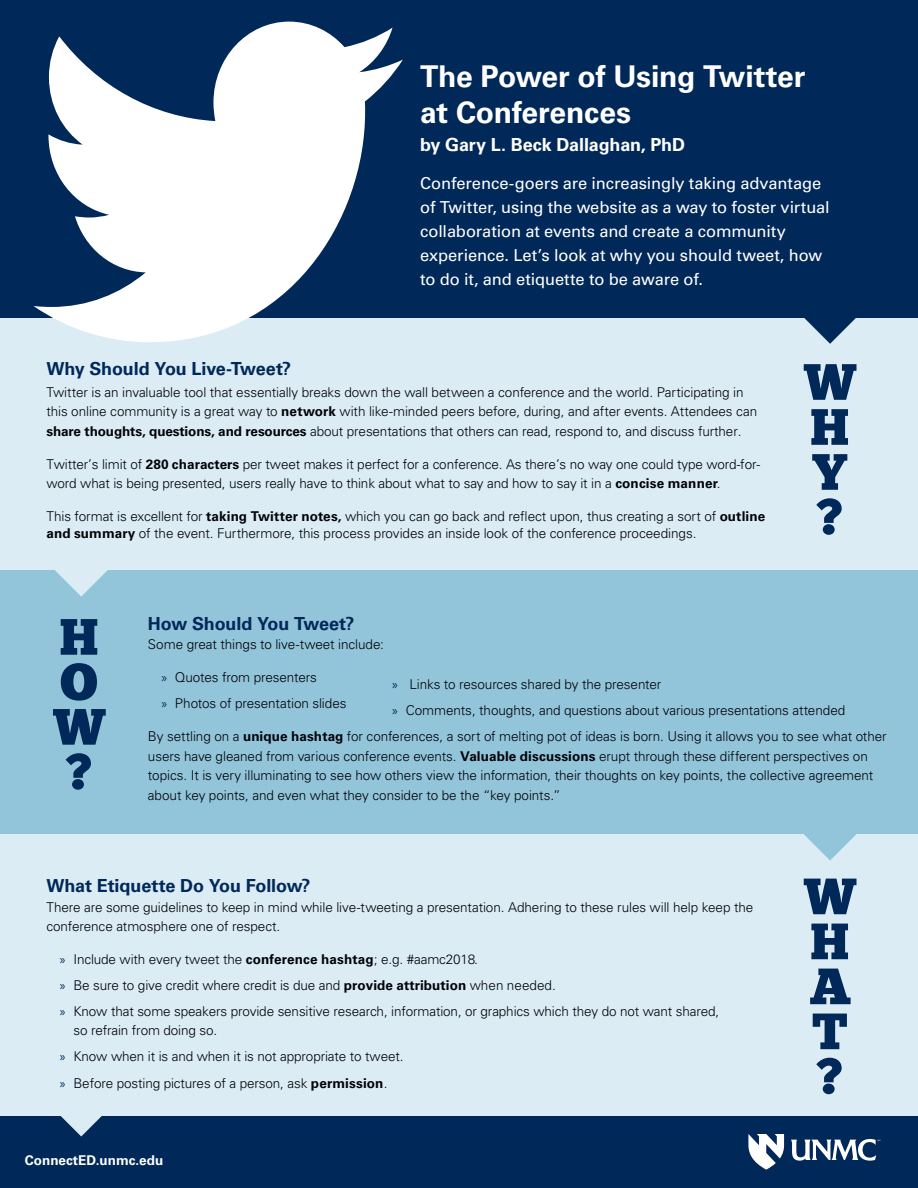
<style>
.page{position:relative;width:918px;height:1188px;background:#fff}
.page>*{position:absolute;margin:0;border:0;box-sizing:border-box;transform-origin:0 0}
.Subhead{font:51px "Chunk Five";color:#002858}
.t1{font:700 30px/36px "Univers LT Std";letter-spacing:-.005em;color:#fff}
.Subhead_2{font:700 18px "Univers LT Std";letter-spacing:-.01em;color:#002858}
.t2{font:700 18px "Univers LT Std";letter-spacing:-.005em;color:#fff}
.Body_2{font:700 18px "Univers LT Std";letter-spacing:-.01em;color:#002858}
.Body{font:16.5px/24px "Univers LT Std";letter-spacing:-.005em;color:#fff}
.Body_2-2{font:300 13.5px/19.5px "Univers LT Std";letter-spacing:-.01em;color:#010208}
.t3{font:700 13.5px "Univers LT Std";color:#fff}
.s1{font-weight:700}
.s2{font-family:"Myriad Pro";font-weight:400;color:#002858}
</style>
<div class="page">
<div style="left:0;top:1114px;width:918px;height:74px;background:#002858"></div>
<div style="left:0;top:783px;width:918px;height:333px;background:#dbecf4"></div>
<svg style="left:61px;top:1116px;width:41px;height:21px"></svg>
<div style="left:0;top:530px;width:918px;height:304px;background:#93c5da"></div>
<svg style="left:804px;top:834px;width:53px;height:27px"></svg>
<div style="left:0;top:237px;width:918px;height:333px;background:#dbecf4"></div>
<svg style="left:55px;top:570px;width:53px;height:27px"></svg>
<div style="left:0;top:0;width:918px;height:317px;background:#002858"></div>
<svg style="left:796px;top:317px;width:68px;height:27px"></svg>
<svg style="left:33px;top:22px;width:370px;height:320px;fill:#fff"></svg>
<svg style="left:748px;top:1134px;width:36px;height:36px"></svg>
<svg style="left:791px;top:1139px;width:89px;height:22px"></svg>
<p class="t1" style="left:420px;top:58px;width:387px">The Power of Using Twitter at Conferences</p>
<p class="t2" style="left:420px;top:134px;width:267px">by Gary L. Beck Dallaghan, PhD</p>
<p class="Body" style="left:420px;top:171px;width:411px">Conference-goers are increasingly taking advantage of Twitter, using the website as a way to foster virtual collaboration at events and create a community experience. Let’s look at why you should tweet, how to do it, and etiquette to be aware of.</p>
<p class="Body_2" style="left:46px;top:358px;width:246px">Why Should You Live-Tweet?</p>
<p class="Body_2-2" style="left:46px;top:382px;width:712px">Twitter is an invaluable tool that essentially breaks down the wall between a conference and the world. Participating in this online community is a great way to <span class="s1">network</span> with like-minded peers before, during, and after events. Attendees can <span class="s1">share thoughts, questions, and resources</span> about presentations that others can read, respond to, and discuss further.</p>
<p class="Body_2-2" style="left:46px;top:454px;width:715px">Twitter’s limit of <span class="s1">280 characters</span> per tweet makes it perfect for a conference. As there’s no way one could type word-for&shy;word what is being presented, users really have to think about what to say and how to say it in a <span class="s1">concise manner</span>.</p>
<p class="Body_2-2" style="left:46px;top:508px;width:720px;line-height:16.6px">This format is excellent for <span class="s1">taking Twitter notes,</span> which you can go back and reflect upon, thus creating a sort of <span class="s1">outline and summary</span> of the event. Furthermore, this process provides an inside look of the conference proceedings.</p>
<p class="Subhead" style="left:804px;top:352px;width:53px">W</p>
<p class="Subhead" style="left:810px;top:397px;width:41px">H</p>
<p class="Subhead" style="left:813px;top:442px;width:36px">Y</p>
<p class="Subhead" style="left:816px;top:487px;width:28px">?</p>
<p class="Subhead" style="left:59px;top:607px;width:41px">H</p>
<p class="Subhead" style="left:60px;top:652px;width:39px">O</p>
<p class="Subhead" style="left:53px;top:696px;width:53px">W</p>
<p class="Subhead" style="left:65px;top:741px;width:28px">?</p>
<p class="Subhead_2" style="left:148px;top:613px;width:208px">How Should You Tweet?</p>
<p class="Body_2-2" style="left:148px;top:635px;width:237px">Some great things to live-tweet include:</p>
<p class="Body_2-2" style="left:161px;top:668px;width:157px"><span class="s2">»</span> Quotes from presenters</p>
<p class="Body_2-2" style="left:161px;top:694px;width:187px"><span class="s2">»</span> Photos of presentation slides</p>
<p class="Body_2-2" style="left:148px;top:727px;width:740px">By settling on a <span class="s1">unique hashtag</span> for conferences, a sort of melting pot of ideas is born. Using it allows you to see what other users have gleaned from various conference events. <span class="s1">Valuable discussions</span> erupt through these different perspectives on topics. It is very illuminating to see how others view the information, their thoughts on key points, the collective agreement about key points, and even what they consider to be the “key points.”</p>
<p class="Body_2-2" style="left:392px;top:675px;width:271px"><span class="s2">»</span> Links to resources shared by the presenter</p>
<p class="Body_2-2" style="left:392px;top:701px;width:455px"><span class="s2">»</span> Comments, thoughts, and questions about various presentations attended</p>
<p class="Subhead_2" style="left:46px;top:875px;width:266px">What Etiquette Do You Follow?</p>
<p class="Body_2-2" style="left:46px;top:897px;width:708px">There are some guidelines to keep in mind while live-tweeting a presentation. Adhering to these rules will help keep the conference atmosphere one of respect.</p>
<p class="Body_2-2" style="left:60px;top:946px;width:661px;line-height:25.8px"><span class="s2">»</span> Include with every tweet the <span class="s1">conference hashtag</span>; e.g. #aamc2018.<br><span class="s2">»</span> Be sure to give credit where credit is due and <span class="s1">provide attribution</span> when needed.<br><span class="s2">»</span> Know that some speakers provide sensitive research, information, or graphics which they do not want shared,</p>
<p class="Body_2-2" style="left:60px;top:1017px;width:345px;line-height:26.2px;text-indent:14px">so refrain from doing so.<br><span class="s2">»</span> Know when it is and when it is not appropriate to tweet. <span class="s2">»</span> Before posting pictures of a person, ask <span class="s1">permission</span>.</p>
<p class="t3" style="left:25px;top:1153px;width:140px">ConnectED.unmc.edu</p>
<p class="Subhead" style="left:804px;top:866px;width:53px">W</p>
<p class="Subhead" style="left:810px;top:911px;width:41px">H</p>
<p class="Subhead" style="left:809px;top:956px;width:43px">A</p>
<p class="Subhead" style="left:812px;top:1001px;width:37px">T</p>
<p class="Subhead" style="left:816px;top:1046px;width:28px">?</p>
</div>
